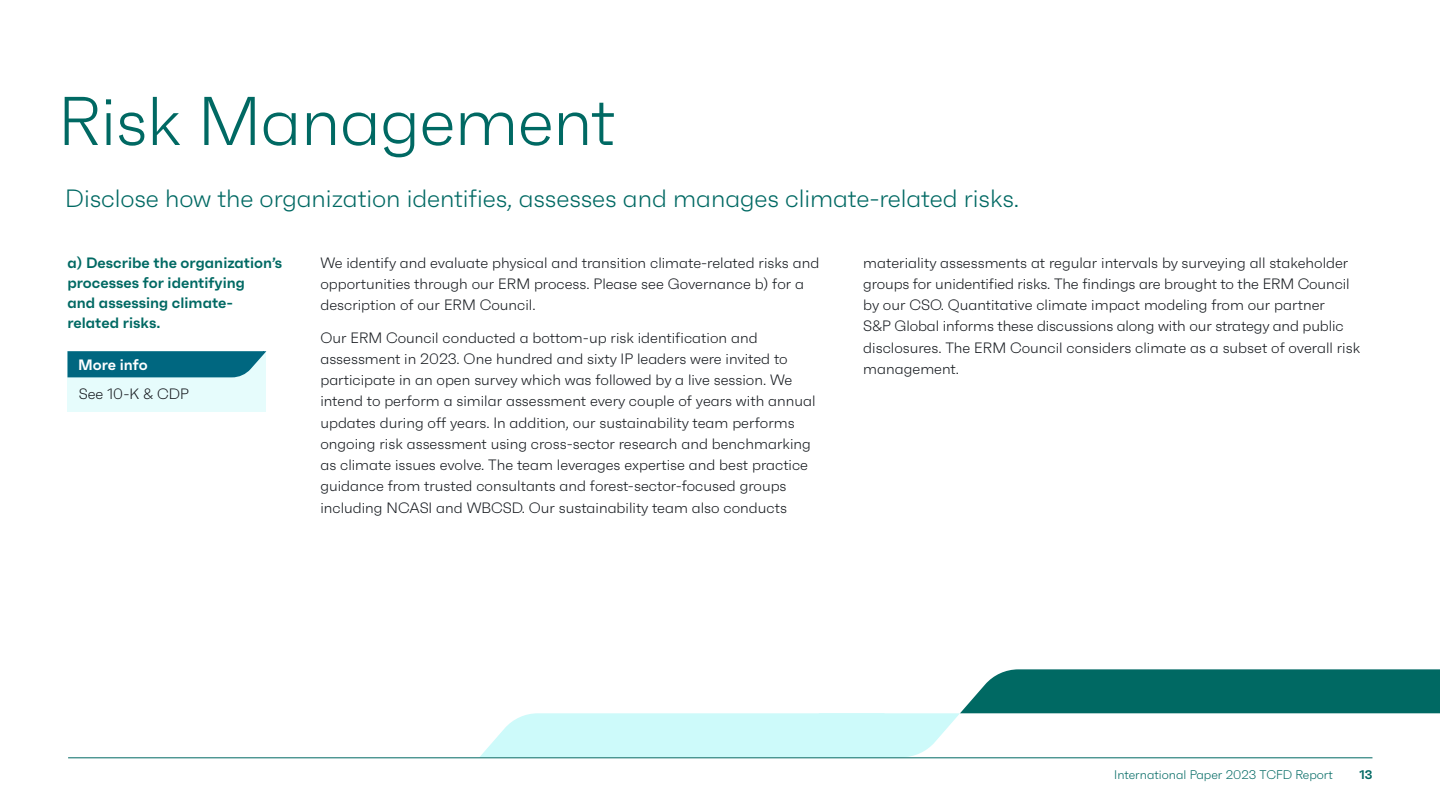
<style>
.page{position:relative;width:1440px;height:810px;background:#fff}
.page>*{position:absolute;margin:0;border:0;box-sizing:border-box;transform-origin:0 0}
.t1{font:300 68.75px "Faktum";letter-spacing:-.01em;color:#006963}
.t2{font:300 25px "Faktum";letter-spacing:-.005em;color:#006963}
.t3{font:300 15px/21.2px "Faktum";color:#15191e}
.t4{font:600 15px/20px "Faktum";color:#006963}
.t5{font:600 15px "Faktum";color:#fff}
.t6{font:300 12.5px "Faktum";color:#006963}
.t7{font:600 12.5px "Faktum";color:#006963}
</style>
<div class="page">
<svg style="left:480px;top:669px;width:960px;height:88px"></svg>
<div style="left:68px;top:351px;width:198px;height:61px;background:#e6fcfc"></div>
<svg style="left:67px;top:351px;width:200px;height:27px;background:#15758b"></svg>
<hr style="left:68px;top:758px;width:1304px;height:1px;background:#006963">
<h1 class="t1" style="left:58px;top:80px;width:559px">Risk Management</h1>
<h2 class="t2" style="left:65px;top:184px;width:955px">Disclose how the organization identifies, assesses and manages climate-related risks.</h2>
<p class="t4" style="left:68px;top:252px;width:216px">a) Describe the organization’s processes for identifying<br>and assessing climate&shy;related risks.</p>
<p class="t5" style="left:78px;top:356px;width:71px">More info</p>
<p class="t3" style="left:79px;top:383px;width:112px">See 10-K &amp; CDP</p>
<p class="t3" style="left:320px;top:252px;width:500px">We identify and evaluate physical and transition climate-related risks and opportunities through our ERM process. Please see Governance b) for a description of our ERM Council.</p>
<p class="t3" style="left:320px;top:327px;width:497px">Our ERM Council conducted a bottom-up risk identification and assessment in 2023. One hundred and sixty IP leaders were invited to participate in an open survey which was followed by a live session. We intend to perform a similar assessment every couple of years with annual updates during off years. In addition, our sustainability team performs ongoing risk assessment using cross-sector research and benchmarking as climate issues evolve. The team leverages expertise and best practice guidance from trusted consultants and forest-sector-focused groups including NCASI and WBCSD. Our sustainability team also conducts</p>
<p class="t3" style="left:863px;top:252px;width:498px">materiality assessments at regular intervals by surveying all stakeholder groups for unidentified risks. The findings are brought to the ERM Council by our CSO. Quantitative climate impact modeling from our partner<br>S&amp;P Global informs these discussions along with our strategy and public disclosures. The ERM Council considers climate as a subset of overall risk management.</p>
<p class="t6" style="left:1114px;top:768px;width:220px">International Paper 2023 TCFD Report</p>
<p class="t7" style="left:1359px;top:767px;width:15px">13</p>
</div>
